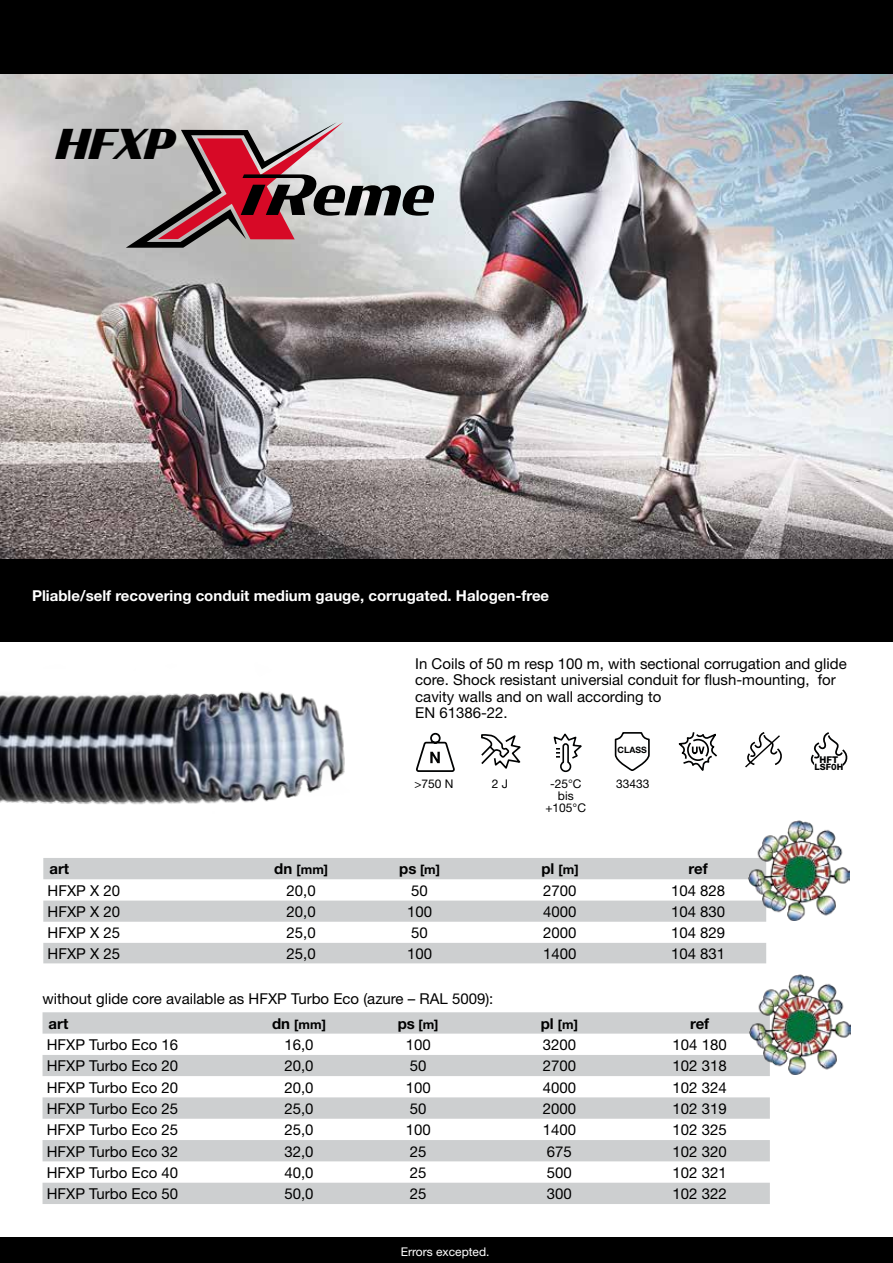
<style>
.page{position:relative;width:893px;height:1263px;background:#fff}
.page>*{position:absolute;margin:0;border:0;box-sizing:border-box;transform-origin:0 0}
.t1{font:italic 700 59.85px "Condor";color:#000}
.t2{font:italic 900 40.8px "Condor";color:#000}
.t3{font:15px/16.5px "Helvetica Neue";color:#000}
.t4{font:700 15px "Helvetica Neue";color:#fff}
.t5{font:700 15px "Helvetica Neue";color:#000}
.t6{font:700 12.75px "Helvetica Neue";color:#000}
.t7{font:12px/12px "Helvetica Neue";color:#000;text-align:center}
.t8{font:12px "Helvetica Neue";color:#fff}
.t9{font:800 9.3px "Helvetica Neue";color:#010202}
.t10{font:700 8.85px "Helvetica Neue CE";color:#010202}
.t11{font:800 8.85px "Helvetica Neue";color:#010202}
.s1{font-size:15px}
</style>
<div class="page">
<div style="left:0;top:1237px;width:893px;height:26px;background:#000"></div>
<img style="left:0;top:74px;width:893px;height:485px">
<div style="left:0;top:0;width:893px;height:74px;background:#000"></div>
<svg style="left:43px;top:1012px;width:727px;height:192px"></svg>
<svg style="left:43px;top:1055px;width:727px;height:106px;fill:#cdcfd0"></svg>
<div style="left:0;top:559px;width:893px;height:83px;background:#000"></div>
<img style="left:0;top:691px;width:345px;height:114px">
<svg style="left:416px;top:733px;width:39px;height:39px"></svg>
<svg style="left:614px;top:732px;width:36px;height:39px"></svg>
<svg style="left:553px;top:733px;width:29px;height:39px"></svg>
<svg style="left:678px;top:732px;width:39px;height:39px"></svg>
<svg style="left:810px;top:732px;width:38px;height:34px"></svg>
<hr style="left:815px;top:763px;width:28px;height:4px;background:#fff">
<svg style="left:481px;top:734px;width:39px;height:35px"></svg>
<svg style="left:745px;top:732px;width:37px;height:36px"></svg>
<svg style="left:126px;top:122px;width:217px;height:126px;background:#ad868b"></svg>
<svg style="left:43px;top:858px;width:723px;height:105px;fill:#cdcfd0"></svg>
<img style="left:748px;top:821px;width:102px;height:99px">
<img style="left:749px;top:975px;width:101px;height:99px">
<h2 class="t2" style="left:57px;top:116px;width:120px">HFXP</h2>
<h1 class="t1" style="left:315px;top:153px;width:124px">eme</h1>
<p class="t4" style="left:32px;top:586px;width:519px">Pliable/self recovering conduit medium gauge, corrugated. Halogen-free</p>
<p class="t3" style="left:415px;top:655px;width:433px">In Coils of 50 m resp 100 m, with sectional corrugation and glide core. Shock resistant universial conduit for flush-mounting, for cavity walls and on wall according to<br>EN 61386-22.</p>
<p class="t10" style="left:618px;top:744px;width:31px">CLASS</p>
<p class="t9" style="left:820px;top:754px;width:20px">HFT</p>
<p class="t11" style="left:815px;top:761px;width:30px">LSF0H</p>
<p class="t7" style="left:414px;top:777px;width:41px">&gt;750 N</p>
<p class="t7" style="left:492px;top:777px;width:18px">2 J</p>
<p class="t7" style="left:550px;top:777px;width:33px">-25°C</p>
<p class="t7" style="left:616px;top:777px;width:35px">33433</p>
<p class="t7" style="left:545px;top:789px;width:42px">bis +105°C</p>
<p class="t5" style="left:49px;top:860px;width:21px">art</p>
<p class="t6" style="left:274px;top:862px;width:55px"><span class="s1">dn</span> [mm]</p>
<p class="t6" style="left:399px;top:862px;width:42px"><span class="s1">ps</span> [m]</p>
<p class="t6" style="left:541px;top:862px;width:39px"><span class="s1">pl</span> [m]</p>
<p class="t5" style="left:689px;top:860px;width:21px">ref</p>
<p class="t3" style="left:48px;top:882px;width:74px">HFXP X 20</p>
<p class="t3" style="left:287px;top:882px;width:31px">20,0</p>
<p class="t3" style="left:411px;top:882px;width:18px">50</p>
<p class="t3" style="left:543px;top:882px;width:35px">2700</p>
<p class="t3" style="left:671px;top:882px;width:56px">104 828</p>
<p class="t3" style="left:48px;top:903px;width:74px">HFXP X 20</p>
<p class="t3" style="left:287px;top:903px;width:31px">20,0</p>
<p class="t3" style="left:407px;top:903px;width:27px">100</p>
<p class="t3" style="left:543px;top:903px;width:35px">4000</p>
<p class="t3" style="left:671px;top:903px;width:56px">104 830</p>
<p class="t3" style="left:48px;top:924px;width:74px">HFXP X 25</p>
<p class="t3" style="left:287px;top:924px;width:31px">25,0</p>
<p class="t3" style="left:411px;top:924px;width:18px">50</p>
<p class="t3" style="left:543px;top:924px;width:35px">2000</p>
<p class="t3" style="left:671px;top:924px;width:56px">104 829</p>
<p class="t3" style="left:48px;top:945px;width:74px">HFXP X 25</p>
<p class="t3" style="left:287px;top:945px;width:31px">25,0</p>
<p class="t3" style="left:407px;top:945px;width:27px">100</p>
<p class="t3" style="left:543px;top:945px;width:35px">1400</p>
<p class="t3" style="left:671px;top:945px;width:56px">104 831</p>
<p class="t3" style="left:43px;top:990px;width:452px">without glide core available as HFXP Turbo Eco (azure – RAL 5009):</p>
<p class="t5" style="left:49px;top:1014px;width:21px">art</p>
<p class="t6" style="left:272px;top:1016px;width:55px"><span class="s1">dn</span> [mm]</p>
<p class="t6" style="left:398px;top:1016px;width:42px"><span class="s1">ps</span> [m]</p>
<p class="t6" style="left:541px;top:1016px;width:39px"><span class="s1">pl</span> [m]</p>
<p class="t5" style="left:690px;top:1014px;width:21px">ref</p>
<p class="t3" style="left:47px;top:1036px;width:133px">HFXP Turbo Eco 16</p>
<p class="t3" style="left:284px;top:1036px;width:31px">16,0</p>
<p class="t3" style="left:406px;top:1036px;width:27px">100</p>
<p class="t3" style="left:543px;top:1036px;width:35px">3200</p>
<p class="t3" style="left:673px;top:1036px;width:56px">104 180</p>
<p class="t3" style="left:47px;top:1057px;width:133px">HFXP Turbo Eco 20</p>
<p class="t3" style="left:284px;top:1057px;width:31px">20,0</p>
<p class="t3" style="left:410px;top:1057px;width:18px">50</p>
<p class="t3" style="left:543px;top:1057px;width:35px">2700</p>
<p class="t3" style="left:673px;top:1057px;width:56px">102 318</p>
<p class="t3" style="left:47px;top:1079px;width:133px">HFXP Turbo Eco 20</p>
<p class="t3" style="left:284px;top:1079px;width:31px">20,0</p>
<p class="t3" style="left:406px;top:1079px;width:27px">100</p>
<p class="t3" style="left:543px;top:1079px;width:35px">4000</p>
<p class="t3" style="left:673px;top:1079px;width:56px">102 324</p>
<p class="t3" style="left:47px;top:1100px;width:133px">HFXP Turbo Eco 25</p>
<p class="t3" style="left:284px;top:1100px;width:31px">25,0</p>
<p class="t3" style="left:410px;top:1100px;width:18px">50</p>
<p class="t3" style="left:543px;top:1100px;width:35px">2000</p>
<p class="t3" style="left:673px;top:1100px;width:56px">102 319</p>
<p class="t3" style="left:47px;top:1121px;width:133px">HFXP Turbo Eco 25</p>
<p class="t3" style="left:284px;top:1121px;width:31px">25,0</p>
<p class="t3" style="left:406px;top:1121px;width:27px">100</p>
<p class="t3" style="left:543px;top:1121px;width:35px">1400</p>
<p class="t3" style="left:673px;top:1121px;width:56px">102 325</p>
<p class="t3" style="left:47px;top:1143px;width:133px">HFXP Turbo Eco 32</p>
<p class="t3" style="left:284px;top:1143px;width:31px">32,0</p>
<p class="t3" style="left:410px;top:1143px;width:18px">25</p>
<p class="t3" style="left:547px;top:1143px;width:27px">675</p>
<p class="t3" style="left:673px;top:1143px;width:56px">102 320</p>
<p class="t3" style="left:47px;top:1164px;width:133px">HFXP Turbo Eco 40</p>
<p class="t3" style="left:284px;top:1164px;width:31px">40,0</p>
<p class="t3" style="left:410px;top:1164px;width:18px">25</p>
<p class="t3" style="left:547px;top:1164px;width:27px">500</p>
<p class="t3" style="left:673px;top:1164px;width:56px">102 321</p>
<p class="t3" style="left:47px;top:1185px;width:133px">HFXP Turbo Eco 50</p>
<p class="t3" style="left:284px;top:1185px;width:31px">50,0</p>
<p class="t3" style="left:410px;top:1185px;width:18px">25</p>
<p class="t3" style="left:547px;top:1185px;width:27px">300</p>
<p class="t3" style="left:673px;top:1185px;width:56px">102 322</p>
<p class="t8" style="left:401px;top:1244px;width:90px">Errors excepted.</p>
</div>
